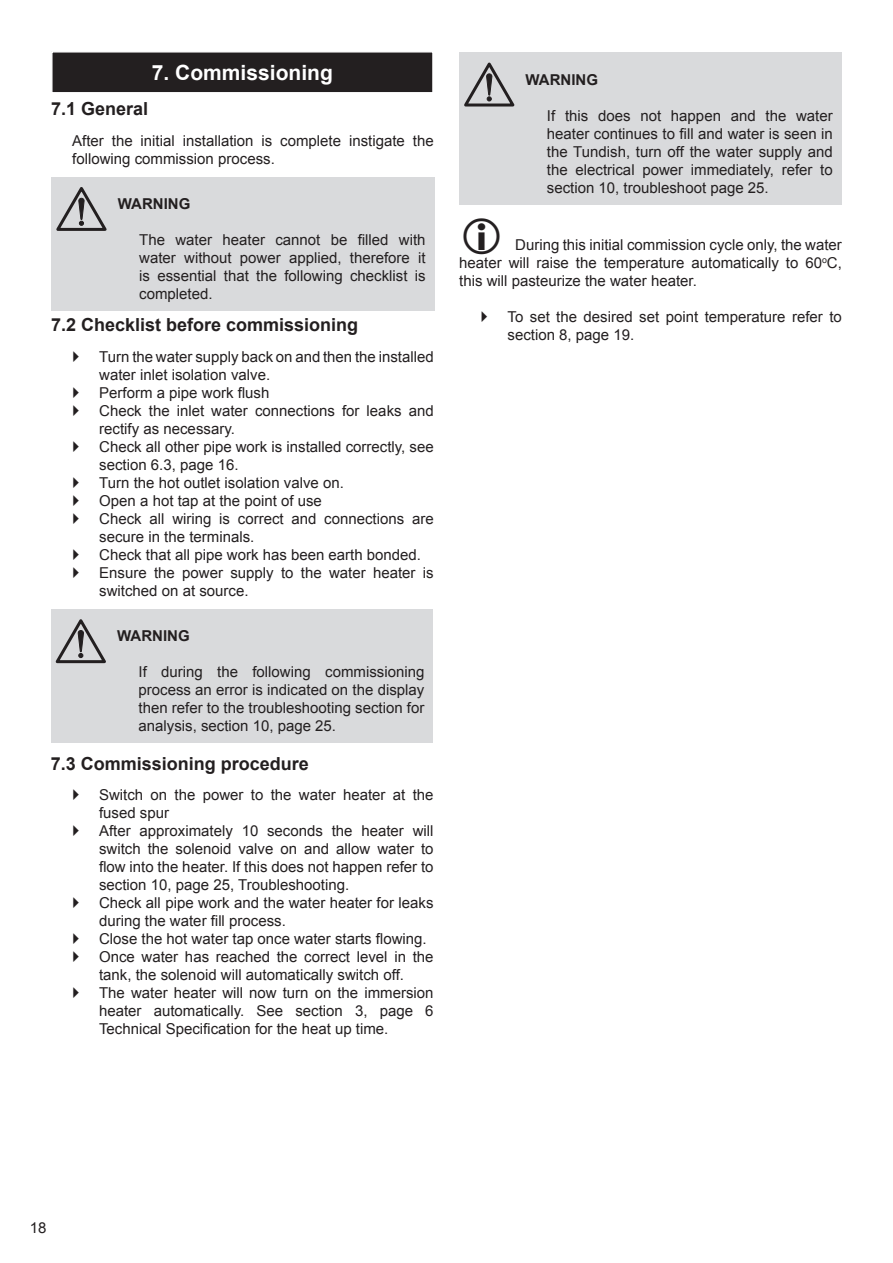
<style>
.page{position:relative;width:893px;height:1263px;background:#fff}
.page>*{position:absolute;margin:0;border:0;box-sizing:border-box;transform-origin:0 0}
.Heading{font:700 21px "Arial";color:#fff}
.Subheading{font:700 18px "Arial";color:#231f20}
.Paragraph_text{font:15px/18px "Arial";color:#231f20}
.TOC_2{font:700 15px "Arial";color:#231f20}
</style>
<div class="page">
<div style="left:52px;top:52px;width:381px;height:41px;background:#231f20"></div>
<div style="left:51px;top:51px;width:383px;height:43px;border:2px solid #fff"></div>
<div style="left:51px;top:177px;width:67px;height:133px;background:#d9dadc"></div>
<svg style="left:56px;top:187px;width:51px;height:44px"></svg>
<div style="left:118px;top:177px;width:316px;height:133px;background:#d9dadc"></div>
<div style="left:51px;top:609px;width:66px;height:134px;background:#d9dadc"></div>
<svg style="left:55px;top:619px;width:51px;height:45px"></svg>
<div style="left:117px;top:609px;width:316px;height:134px;background:#d9dadc"></div>
<div style="left:459px;top:53px;width:67px;height:152px;background:#d9dadc"></div>
<svg style="left:464px;top:62px;width:50px;height:45px"></svg>
<div style="left:526px;top:53px;width:315px;height:152px;background:#d9dadc"></div>
<p class="Heading" style="left:152px;top:59px;width:182px">7. Commissioning</p>
<p class="Subheading" style="left:51px;top:97px;width:99px">7.1 General</p>
<p class="Paragraph_text" style="left:72px;top:132px;width:363px">After the initial installation is complete instigate the following commission process.</p>
<p class="TOC_2" style="left:118px;top:194px;width:74px">WARNING</p>
<p class="Paragraph_text" style="left:139px;top:231px;width:288px;text-align:justify">The water heater cannot be filled with water without power applied, therefore it is essential that the following checklist is completed.</p>
<p class="Subheading" style="left:51px;top:313px;width:309px">7.2 Checklist before commissioning</p>
<p class="Paragraph_text" style="left:99px;top:348px;width:336px">Turn the water supply back on and then the installed water inlet isolation valve.</p>
<p class="Paragraph_text" style="left:99px;top:384px;width:172px">Perform a pipe work flush</p>
<p class="Paragraph_text" style="left:99px;top:402px;width:336px">Check the inlet water connections for leaks and rectify as necessary.</p>
<p class="Paragraph_text" style="left:99px;top:438px;width:336px">Check all other pipe work is installed correctly, see section 6.3, page 16.</p>
<p class="Paragraph_text" style="left:99px;top:474px;width:246px">Turn the hot outlet isolation valve on.</p>
<p class="Paragraph_text" style="left:99px;top:492px;width:224px">Open a hot tap at the point of use</p>
<p class="Paragraph_text" style="left:99px;top:510px;width:336px">Check all wiring is correct and connections are secure in the terminals.</p>
<p class="Paragraph_text" style="left:99px;top:546px;width:323px">Check that all pipe work has been earth bonded.</p>
<p class="Paragraph_text" style="left:99px;top:564px;width:336px">Ensure the power supply to the water heater is switched on at source.</p>
<p class="TOC_2" style="left:117px;top:626px;width:74px">WARNING</p>
<p class="Paragraph_text" style="left:138px;top:663px;width:287px;text-align:justify">If during the following commissioning process an error is indicated on the display then refer to the troubleshooting section for analysis, section 10, page 25.</p>
<p class="Subheading" style="left:51px;top:751px;width:260px">7.3 Commissioning procedure</p>
<p class="Paragraph_text" style="left:99px;top:786px;width:336px">Switch on the power to the water heater at the fused spur</p>
<p class="Paragraph_text" style="left:99px;top:822px;width:336px;text-align:justify">After approximately 10 seconds the heater will switch the solenoid valve on and allow water to flow into the heater. If this does not happen refer to section 10, page 25, Troubleshooting.</p>
<p class="Paragraph_text" style="left:99px;top:894px;width:336px">Check all pipe work and the water heater for leaks during the water fill process.</p>
<p class="Paragraph_text" style="left:99px;top:930px;width:329px">Close the hot water tap once water starts flowing.</p>
<p class="Paragraph_text" style="left:99px;top:948px;width:336px">Once water has reached the correct level in the tank, the solenoid will automatically switch off.</p>
<p class="Paragraph_text" style="left:99px;top:984px;width:336px;text-align:justify">The water heater will now turn on the immersion heater automatically. See section 3, page 6<br>Technical Specification for the heat up time.</p>
<p class="TOC_2" style="left:526px;top:69px;width:74px">WARNING</p>
<p class="Paragraph_text" style="left:547px;top:107px;width:287px;text-align:justify">If this does not happen and the water heater continues to fill and water is seen in the Tundish, turn off the water supply and the electrical power immediately, refer to section 10, troubleshoot page 25.</p>
<p class="Paragraph_text" style="left:459px;top:236px;width:384px;text-align:justify;text-indent:56px">During this initial commission cycle only, the water heater will raise the temperature automatically to 60<sup>o</sup>C, this will pasteurize the water heater.</p>
<p class="Paragraph_text" style="left:507px;top:308px;width:336px">To set the desired set point temperature refer to section 8, page 19.</p>
<p class="Paragraph_text" style="left:30px;top:1219px;width:18px">18</p>
</div>
